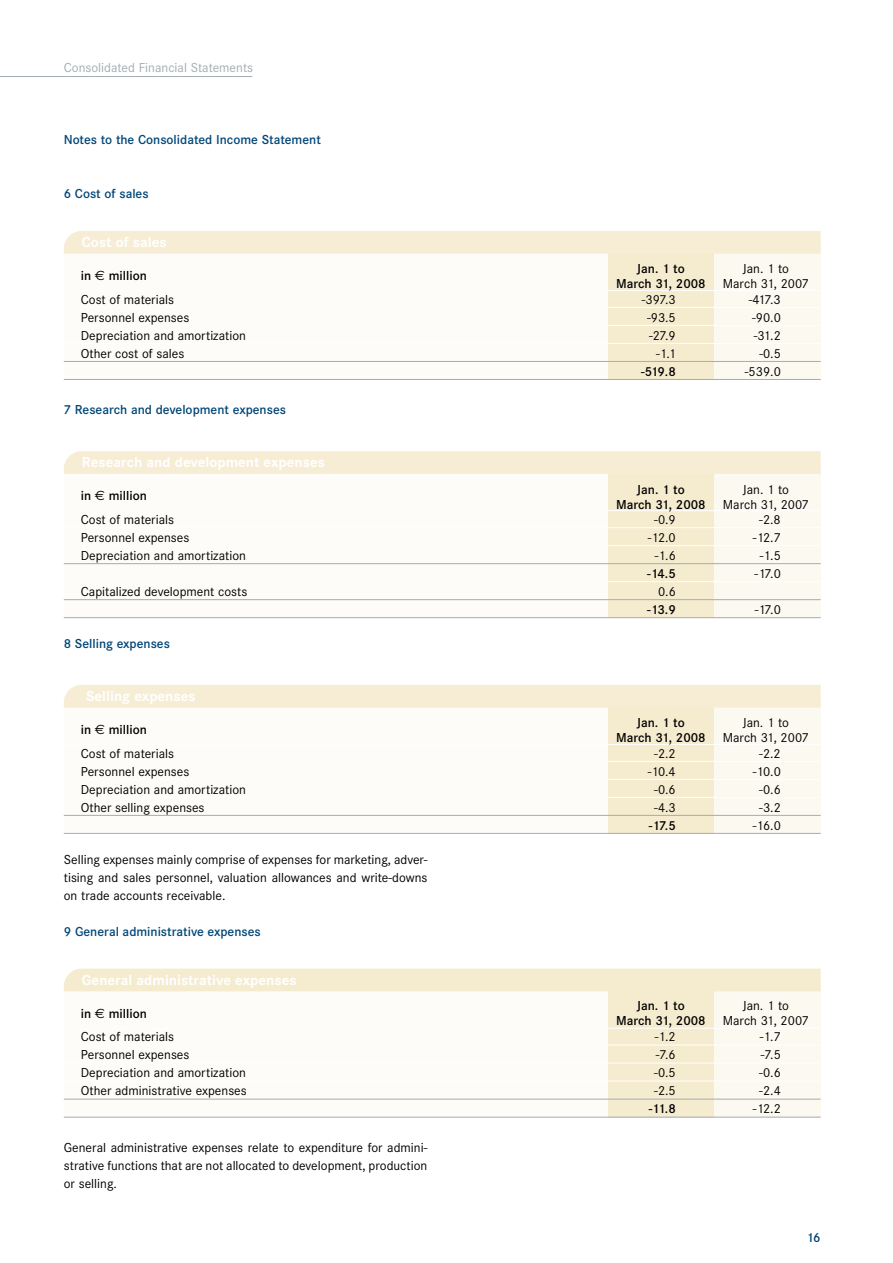
<style>
.page{position:relative;width:893px;height:1263px;background:#fff}
.page>*{position:absolute;margin:0;border:0;box-sizing:border-box;transform-origin:0 0}
.t1{font:700 15px "Corporate S";color:#fff}
.t2{font:13.5px/18px "Corporate S";color:#000;text-align:justify}
.t3{font:600 13.5px "Corporate S";color:#000}
.t4{font:600 13.5px "Corporate S";color:#004677}
.t5{font:13.5px "Corporate S";color:#a3adb2}
.s1{font-family:"Euro Sans Std";font-weight:400}
</style>
<div class="page">
<div style="left:64px;top:987px;width:757px;height:130px;background:#fefcf8"></div>
<div style="left:608px;top:982px;width:106px;height:135px;background:#f5ebcf"></div>
<div style="left:714px;top:982px;width:107px;height:135px;background:#fcf9f1"></div>
<div style="left:64px;top:968px;width:757px;height:23px;background:#f5ebcf"></div>
<hr style="left:64px;top:1028px;width:757px;height:1px;background:#fff">
<hr style="left:64px;top:1045px;width:757px;height:1px;background:#fff">
<hr style="left:64px;top:1063px;width:757px;height:1px;background:#fff">
<hr style="left:64px;top:1081px;width:757px;height:1px;background:#fff">
<hr style="left:64px;top:1099px;width:757px;height:1px;background:#a3adb2">
<hr style="left:64px;top:1117px;width:757px;height:1px;background:#a3adb2">
<div style="left:64px;top:704px;width:757px;height:130px;background:#fefcf8"></div>
<div style="left:608px;top:699px;width:106px;height:135px;background:#f5ebcf"></div>
<div style="left:714px;top:699px;width:107px;height:135px;background:#fcf9f1"></div>
<div style="left:64px;top:685px;width:757px;height:23px;background:#f6edd4"></div>
<hr style="left:64px;top:744px;width:757px;height:1px;background:#fff">
<hr style="left:64px;top:761px;width:757px;height:1px;background:#fff">
<hr style="left:64px;top:779px;width:757px;height:1px;background:#fff">
<hr style="left:64px;top:797px;width:757px;height:1px;background:#fff">
<hr style="left:64px;top:815px;width:757px;height:1px;background:#a3adb2">
<hr style="left:64px;top:833px;width:757px;height:1px;background:#a3adb2">
<div style="left:64px;top:250px;width:757px;height:130px;background:#fefcf8"></div>
<div style="left:608px;top:245px;width:106px;height:135px;background:#f5ebcf"></div>
<div style="left:714px;top:245px;width:107px;height:135px;background:#fcf9f1"></div>
<div style="left:64px;top:231px;width:757px;height:23px;background:#f6edd4"></div>
<hr style="left:64px;top:290px;width:757px;height:1px;background:#fff">
<hr style="left:64px;top:307px;width:757px;height:1px;background:#fff">
<hr style="left:64px;top:325px;width:757px;height:1px;background:#fff">
<hr style="left:64px;top:343px;width:757px;height:1px;background:#fff">
<hr style="left:64px;top:361px;width:757px;height:1px;background:#a3adb2">
<hr style="left:64px;top:379px;width:757px;height:1px;background:#a3adb2">
<div style="left:64px;top:474px;width:757px;height:144px;background:#fefcf8"></div>
<div style="left:608px;top:468px;width:106px;height:150px;background:#f5ebcf"></div>
<div style="left:714px;top:468px;width:107px;height:150px;background:#fcf9f1"></div>
<div style="left:64px;top:451px;width:757px;height:23px;background:#f6edd4"></div>
<hr style="left:64px;top:510px;width:757px;height:1px;background:#fff">
<hr style="left:64px;top:527px;width:757px;height:1px;background:#fff">
<hr style="left:64px;top:545px;width:757px;height:1px;background:#fff">
<hr style="left:64px;top:563px;width:757px;height:1px;background:#a3adb2">
<hr style="left:64px;top:581px;width:757px;height:1px;background:#fff">
<hr style="left:64px;top:599px;width:757px;height:1px;background:#a3adb2">
<hr style="left:64px;top:617px;width:757px;height:1px;background:#a3adb2">
<hr style="left:0;top:76px;width:252px;height:1px;background:#a3adb2">
<p class="t5" style="left:64px;top:60px;width:191px">Consolidated Financial Statements</p>
<p class="t4" style="left:64px;top:132px;width:259px">Notes to the Consolidated Income Statement</p>
<p class="t4" style="left:64px;top:186px;width:86px">6 Cost of sales</p>
<p class="t1" style="left:82px;top:234px;width:86px">Cost of sales</p>
<p class="t3" style="left:81px;top:268px;width:67px">in <span class="s1">€</span> million</p>
<p class="t3" style="left:637px;top:260px;width:49px">Jan. 1 to</p>
<p class="t2" style="left:743px;top:259px;width:48px">Jan. 1 to</p>
<p class="t3" style="left:616px;top:275px;width:91px">March 31, 2008</p>
<p class="t2" style="left:723px;top:274px;width:88px">March 31, 2007</p>
<p class="t2" style="left:81px;top:290px;width:95px">Cost of materials</p>
<p class="t2" style="left:642px;top:290px;width:35px">-397.3</p>
<p class="t2" style="left:749px;top:290px;width:33px">-417.3</p>
<p class="t2" style="left:81px;top:308px;width:110px">Personnel expenses</p>
<p class="t2" style="left:647px;top:308px;width:30px">-93.5</p>
<p class="t2" style="left:752px;top:308px;width:30px">-90.0</p>
<p class="t2" style="left:81px;top:326px;width:167px">Depreciation and amortization</p>
<p class="t2" style="left:649px;top:326px;width:28px">-27.9</p>
<p class="t2" style="left:754px;top:326px;width:29px">-31.2</p>
<p class="t2" style="left:81px;top:344px;width:105px">Other cost of sales</p>
<p class="t2" style="left:656px;top:344px;width:21px">-1.1</p>
<p class="t2" style="left:759px;top:344px;width:23px">-0.5</p>
<p class="t3" style="left:641px;top:363px;width:36px">-519.8</p>
<p class="t2" style="left:745px;top:362px;width:37px">-539.0</p>
<p class="t4" style="left:64px;top:402px;width:224px">7 Research and development expenses</p>
<p class="t1" style="left:82px;top:454px;width:245px">Research and development expenses</p>
<p class="t3" style="left:81px;top:488px;width:67px">in <span class="s1">€</span> million</p>
<p class="t3" style="left:637px;top:482px;width:49px">Jan. 1 to</p>
<p class="t2" style="left:743px;top:480px;width:48px">Jan. 1 to</p>
<p class="t3" style="left:616px;top:497px;width:91px">March 31, 2008</p>
<p class="t2" style="left:723px;top:495px;width:88px">March 31, 2007</p>
<p class="t2" style="left:81px;top:510px;width:95px">Cost of materials</p>
<p class="t2" style="left:654px;top:510px;width:23px">-0.9</p>
<p class="t2" style="left:759px;top:510px;width:23px">-2.8</p>
<p class="t2" style="left:81px;top:528px;width:110px">Personnel expenses</p>
<p class="t2" style="left:648px;top:528px;width:29px">-12.0</p>
<p class="t2" style="left:753px;top:528px;width:29px">-12.7</p>
<p class="t2" style="left:81px;top:546px;width:167px">Depreciation and amortization</p>
<p class="t2" style="left:655px;top:546px;width:22px">-1.6</p>
<p class="t2" style="left:760px;top:546px;width:22px">-1.5</p>
<p class="t3" style="left:647px;top:566px;width:30px">-14.5</p>
<p class="t2" style="left:755px;top:564px;width:28px">-17.0</p>
<p class="t2" style="left:81px;top:582px;width:168px">Capitalized development costs</p>
<p class="t2" style="left:658px;top:582px;width:19px">0.6</p>
<p class="t3" style="left:647px;top:602px;width:30px">-13.9</p>
<p class="t2" style="left:755px;top:600px;width:28px">-17.0</p>
<p class="t4" style="left:64px;top:636px;width:108px">8 Selling expenses</p>
<p class="t1" style="left:86px;top:687px;width:111px">Selling expenses</p>
<p class="t3" style="left:81px;top:722px;width:67px">in <span class="s1">€</span> million</p>
<p class="t3" style="left:637px;top:714px;width:49px">Jan. 1 to</p>
<p class="t2" style="left:743px;top:713px;width:48px">Jan. 1 to</p>
<p class="t3" style="left:616px;top:729px;width:91px">March 31, 2008</p>
<p class="t2" style="left:723px;top:728px;width:88px">March 31, 2007</p>
<p class="t2" style="left:81px;top:744px;width:95px">Cost of materials</p>
<p class="t2" style="left:654px;top:744px;width:23px">-2.2</p>
<p class="t2" style="left:759px;top:744px;width:23px">-2.2</p>
<p class="t2" style="left:81px;top:762px;width:110px">Personnel expenses</p>
<p class="t2" style="left:648px;top:762px;width:30px">-10.4</p>
<p class="t2" style="left:753px;top:762px;width:30px">-10.0</p>
<p class="t2" style="left:81px;top:780px;width:167px">Depreciation and amortization</p>
<p class="t2" style="left:654px;top:780px;width:23px">-0.6</p>
<p class="t2" style="left:759px;top:780px;width:23px">-0.6</p>
<p class="t2" style="left:81px;top:798px;width:125px">Other selling expenses</p>
<p class="t2" style="left:654px;top:798px;width:23px">-4.3</p>
<p class="t2" style="left:759px;top:798px;width:23px">-3.2</p>
<p class="t3" style="left:649px;top:817px;width:28px">-17.5</p>
<p class="t2" style="left:753px;top:816px;width:29px">-16.0</p>
<p class="t2" style="left:64px;top:851px;width:365px">Selling expenses mainly comprise of expenses for marketing, adver&shy;tising and sales personnel, valuation allowances and write-downs on trade accounts receivable.</p>
<p class="t4" style="left:64px;top:924px;width:198px">9 General administrative expenses</p>
<p class="t1" style="left:82px;top:971px;width:216px">General administrative expenses</p>
<p class="t3" style="left:81px;top:1005px;width:67px">in <span class="s1">€</span> million</p>
<p class="t3" style="left:637px;top:998px;width:49px">Jan. 1 to</p>
<p class="t2" style="left:743px;top:997px;width:48px">Jan. 1 to</p>
<p class="t3" style="left:616px;top:1013px;width:91px">March 31, 2008</p>
<p class="t2" style="left:723px;top:1012px;width:88px">March 31, 2007</p>
<p class="t2" style="left:81px;top:1028px;width:95px">Cost of materials</p>
<p class="t2" style="left:655px;top:1028px;width:22px">-1.2</p>
<p class="t2" style="left:760px;top:1028px;width:22px">-1.7</p>
<p class="t2" style="left:81px;top:1046px;width:110px">Personnel expenses</p>
<p class="t2" style="left:656px;top:1046px;width:21px">-7.6</p>
<p class="t2" style="left:761px;top:1046px;width:21px">-7.5</p>
<p class="t2" style="left:81px;top:1064px;width:167px">Depreciation and amortization</p>
<p class="t2" style="left:654px;top:1064px;width:23px">-0.5</p>
<p class="t2" style="left:759px;top:1064px;width:23px">-0.6</p>
<p class="t2" style="left:81px;top:1082px;width:167px">Other administrative expenses</p>
<p class="t2" style="left:654px;top:1082px;width:23px">-2.5</p>
<p class="t2" style="left:759px;top:1082px;width:23px">-2.4</p>
<p class="t3" style="left:649px;top:1101px;width:29px">-11.8</p>
<p class="t2" style="left:753px;top:1100px;width:29px">-12.2</p>
<p class="t2" style="left:64px;top:1139px;width:365px">General administrative expenses relate to expenditure for admini&shy;strative functions that are not allocated to development, production or selling.</p>
<p class="t4" style="left:807px;top:1230px;width:16px">16</p>
</div>
